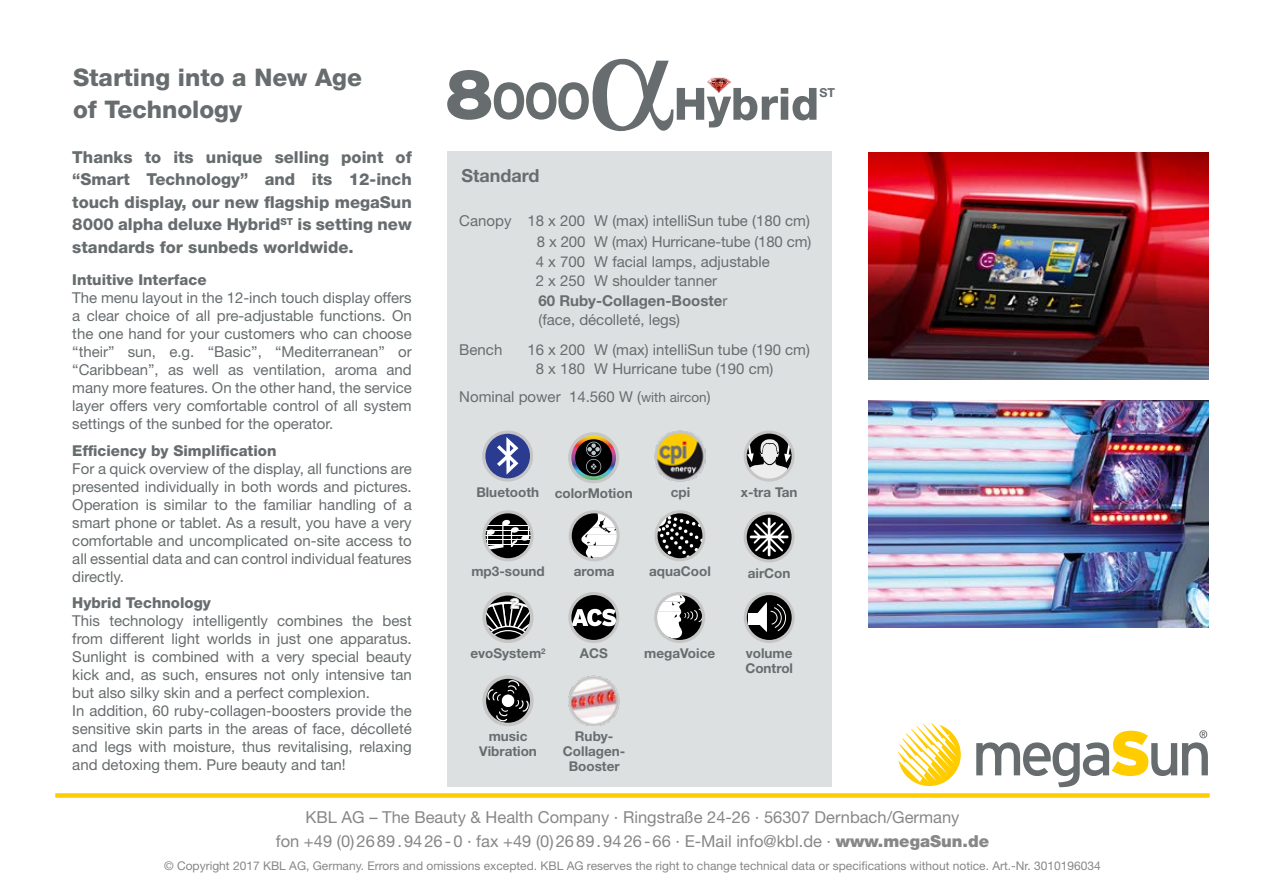
<style>
.page{position:relative;width:1263px;height:893px;background:#fff}
.page>*{position:absolute;margin:0;border:0;box-sizing:border-box;transform-origin:0 0}
.t1{font:800 24.3px/32.4px "Helvetica Neue LT Std";color:#676c6e}
.t2{font:700 18px "Helvetica Neue LT Std";color:#676c6e}
.t3{font:800 16.5px/22.5px "Helvetica Neue LT Std";color:#676c6e;text-align:justify}
.t4{font:16.5px/24px "Helvetica Neue LT Std";color:#878787;text-align:center}
.t5{font:15px/18px "Helvetica Neue LT Std";color:#676c6e}
.t6{font:800 15px "Helvetica Neue LT Std";color:#676c6e}
.t7{font:700 13.5px/15px "Helvetica Neue LT Std";color:#676c6e;text-align:center}
.t8{font:700 12.45px "Helvetica Neue LT Std";color:#676c6e}
.t9{font:12px "Helvetica Neue LT Std";color:#878787}
.s1{font-weight:700}
.s2{font-size:13.5px}
.s3{font-weight:900}
</style>
<div class="page">
<div style="left:447px;top:151px;width:384px;height:636px;background:#dde0e1"></div>
<svg style="left:447px;top:58px;width:369px;height:74px"></svg>
<svg style="left:484px;top:512px;width:48px;height:48px"></svg>
<hr style="left:484px;top:544px;width:48px;height:1px;background:#fff">
<hr style="left:484px;top:539px;width:48px;height:1px;background:#fff">
<hr style="left:484px;top:535px;width:48px;height:1px;background:#fff">
<hr style="left:484px;top:530px;width:48px;height:1px;background:#fff">
<hr style="left:484px;top:525px;width:48px;height:1px;background:#fff">
<svg style="left:487px;top:520px;width:42px;height:30px"></svg>
<div style="left:482px;top:510px;width:52px;height:51px;border:3px solid #c6c6c6;border-radius:50%"></div>
<svg style="left:482px;top:431px;width:51px;height:51px"></svg>
<div style="left:744px;top:431px;width:51px;height:51px;border:3px solid #c6c6c6;border-radius:50%"></div>
<svg style="left:745px;top:432px;width:48px;height:48px"></svg>
<svg style="left:484px;top:677px;width:48px;height:47px"></svg>
<svg style="left:487px;top:685px;width:14px;height:16px"></svg>
<svg style="left:515px;top:700px;width:14px;height:16px"></svg>
<svg style="left:492px;top:708px;width:16px;height:16px"></svg>
<svg style="left:507px;top:680px;width:16px;height:14px"></svg>
<div style="left:482px;top:675px;width:52px;height:51px;border:4px solid #c6c6c6;border-radius:50%"></div>
<div style="left:501px;top:694px;width:14px;height:14px;background:#fff;border-radius:50%"></div>
<div style="left:501px;top:694px;width:14px;height:14px;border:1px solid #000;border-radius:50%"></div>
<div style="left:482px;top:592px;width:52px;height:51px;border:4px solid #c6c6c6;border-radius:50%"></div>
<svg style="left:484px;top:597px;width:48px;height:44px"></svg>
<img style="left:655px;top:431px;width:51px;height:51px">
<svg style="left:568px;top:432px;width:51px;height:51px"></svg>
<svg style="left:570px;top:593px;width:48px;height:48px"></svg>
<svg style="left:572px;top:609px;width:43px;height:17px"></svg>
<div style="left:568px;top:592px;width:51px;height:51px;border:3px solid #c6c6c6;border-radius:50%"></div>
<svg style="left:658px;top:593px;width:44px;height:47px;background:#9a9a9b"></svg>
<div style="left:654px;top:592px;width:51px;height:51px;border:3px solid #c6c6c6;border-radius:50%"></div>
<svg style="left:745px;top:593px;width:48px;height:48px"></svg>
<div style="left:744px;top:592px;width:51px;height:51px;border:3px solid #c6c6c6;border-radius:50%"></div>
<div style="left:748px;top:613px;width:12px;height:11px;background:#fff"></div>
<svg style="left:753px;top:602px;width:33px;height:30px"></svg>
<svg style="left:658px;top:513px;width:47px;height:47px"></svg>
<div style="left:654px;top:510px;width:51px;height:51px;border:3px solid #c6c6c6;border-radius:50%"></div>
<svg style="left:745px;top:513px;width:48px;height:48px"></svg>
<svg style="left:750px;top:518px;width:38px;height:38px"></svg>
<div style="left:744px;top:511px;width:51px;height:51px;border:3px solid #c6c6c6;border-radius:50%"></div>
<svg style="left:570px;top:512px;width:48px;height:48px"></svg>
<svg style="left:581px;top:514px;width:35px;height:46px;background:#b7b7b7"></svg>
<div style="left:569px;top:510px;width:51px;height:51px;border:3px solid #c6c6c6;border-radius:50%"></div>
<img style="left:569px;top:675px;width:51px;height:51px">
<div style="left:55px;top:793px;width:1155px;height:5px;background:#fc0"></div>
<img style="left:868px;top:400px;width:341px;height:228px">
<img style="left:868px;top:152px;width:341px;height:227px">
<svg style="left:976px;top:730px;width:232px;height:57px"></svg>
<svg style="left:898px;top:723px;width:63px;height:63px"></svg>
<h1 class="t1" style="left:73px;top:61px;width:290px">Starting into a New Age of Technology</h1>
<p class="t3" style="left:72px;top:146px;width:341px">Thanks to its unique selling point of “Smart Technology” and its 12-inch touch display, our new flagship megaSun 8000 alpha deluxe Hybrid<sup>ST</sup> is setting new standards for sunbeds worldwide.</p>
<p class="t6" style="left:72px;top:271px;width:136px">Intuitive Interface</p>
<p class="t5" style="left:72px;top:289px;width:341px;text-align:justify">The menu layout in the 12-inch touch display offers a clear choice of all pre-adjustable functions. On the one hand for your customers who can choose “their” sun, e.g. “Basic”, “Mediterranean” or “Caribbean”, as well as ventilation, aroma and many more features. On the other hand, the service layer offers very comfortable control of all system settings of the sunbed for the operator.</p>
<p class="t6" style="left:72px;top:441px;width:206px">Efficiency by Simplification</p>
<p class="t5" style="left:72px;top:459px;width:341px;text-align:justify">For a quick overview of the display, all functions are presented individually in both words and pictures.<br>Operation is similar to the familiar handling of a smart phone or tablet. As a result, you have a very comfortable and uncomplicated on-site access to all essential data and can control individual features directly.</p>
<p class="t6" style="left:72px;top:594px;width:140px">Hybrid Technology</p>
<p class="t5" style="left:72px;top:612px;width:341px">This technology intelligently combines the best from different light worlds in just one apparatus.<br>Sunlight is combined with a very special beauty kick and, as such, ensures not only intensive tan but also silky skin and a perfect complexion.<br>In addition, 60 ruby-collagen-boosters provide the sensitive skin parts in the areas of face, décolleté and legs with moisture, thus revitalising, relaxing and detoxing them. Pure beauty and tan!</p>
<p class="t8" style="left:819px;top:85px;width:17px">ST</p>
<p class="t2" style="left:461px;top:164px;width:80px">Standard</p>
<p class="t5" style="left:459px;top:210px;width:353px;line-height:21px;text-align:right">Canopy 18 x 200 W (max) intelliSun tube (180 cm)<br>8 x 200 W (max) Hurricane-tube (180 cm)</p>
<p class="t5" style="left:536px;top:251px;width:236px;line-height:19.5px">4 x 700 W facial lamps, adjustable<br>2 x 250 W shoulder tanner<br><span class="s1">60 Ruby-Collagen-Booste</span>r<br>(face, décolleté, legs)</p>
<p class="t5" style="left:459px;top:340px;width:45px">Bench</p>
<p class="t5" style="left:536px;top:339px;width:276px;line-height:19.5px;text-indent:-8px">16 x 200 W (max) intelliSun tube (190 cm)<br>8 x 180 W Hurricane tube (190 cm)</p>
<p class="t5" style="left:459px;top:388px;width:253px">Nominal power 14.560 W (<span class="s2">with aircon</span>)</p>
<p class="t7" style="left:476px;top:484px;width:64px">Bluetooth</p>
<p class="t7" style="left:741px;top:484px;width:58px">x-tra Tan</p>
<p class="t7" style="left:555px;top:486px;width:79px">colorMotion</p>
<p class="t7" style="left:671px;top:484px;width:21px">cpi</p>
<p class="t7" style="left:471px;top:564px;width:75px">mp3-sound</p>
<p class="t7" style="left:574px;top:564px;width:42px">aroma</p>
<p class="t7" style="left:649px;top:564px;width:63px">aquaCool</p>
<p class="t7" style="left:748px;top:565px;width:44px">airCon</p>
<p class="t7" style="left:470px;top:645px;width:77px">evoSystem<sup>2</sup></p>
<p class="t7" style="left:580px;top:645px;width:30px">ACS</p>
<p class="t7" style="left:644px;top:645px;width:72px">megaVoice</p>
<p class="t7" style="left:745px;top:645px;width:49px;text-align:left">volume<br>Control</p>
<p class="t7" style="left:479px;top:729px;width:59px">music<br>Vibration</p>
<p class="t7" style="left:563px;top:728px;width:64px">Ruby-<br>Collagen-<br>Booster</p>
<p class="t4" style="left:276px;top:805px;width:715px">KBL AG – The Beauty &amp; Health Company · Ringstraße 24-26 · 56307 Dernbach/Germany<br>fon +49 (0)2689.9426-0 · fax +49 (0)2689.9426-66 · E-Mail info@kbl.de · <span class="s3">www.megaSun.de</span></p>
<p class="t9" style="left:164px;top:859px;width:938px">© Copyright 2017 KBL AG, Germany. Errors and omissions excepted. KBL AG reserves the right to change technical data or specifications without notice. Art.-Nr. 3010196034</p>
</div>
